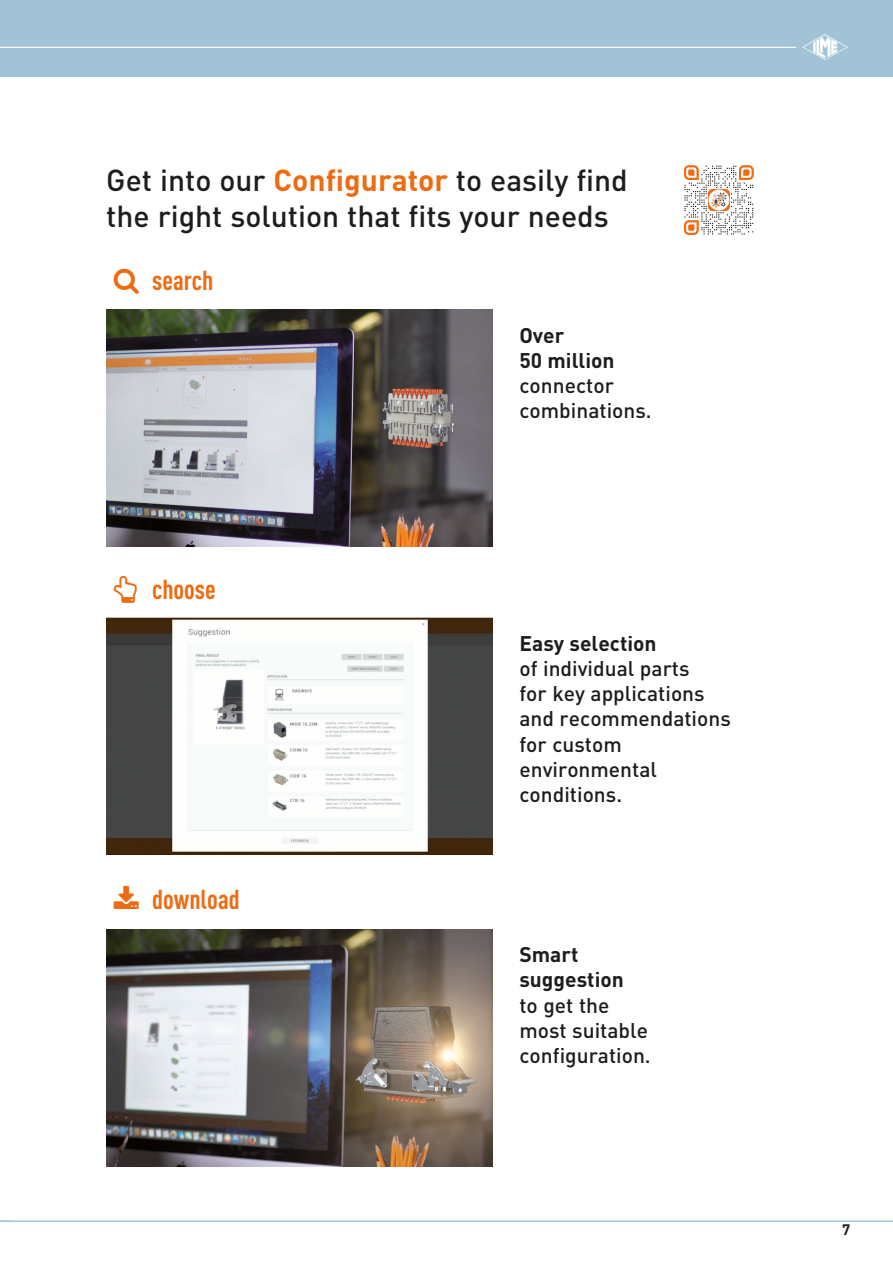
<style>
.page{position:relative;width:893px;height:1263px;background:#fff}
.page>*{position:absolute;margin:0;border:0;box-sizing:border-box;transform-origin:0 0}
.t1{font:36px "Ilme Simboli";color:#fff}
._00_punto_elenco{font:500 30px/36px "DIN Pro";color:#1d1d1b}
._00_tabul2{font:700 condensed 27px "DIN Pro";color:#ed6c12}
._00_punto_elenco-2{font:500 21px/25.2px "DIN Pro";color:#1d1d1b}
.t2{font:700 15px "DIN Pro";color:#1d1d1b}
.s1{font-weight:700;color:#ed6c12}
.s2{font-weight:700}
</style>
<div class="page">
<hr style="left:0;top:1220px;width:893px;height:2px;background:#a2c3d6">
<div style="left:0;top:0;width:893px;height:77px;background:#a2c3d6"></div>
<hr style="left:0;top:47px;width:796px;height:1px;background:#fff">
<svg style="left:684px;top:165px;width:70px;height:70px"></svg>
<img style="left:106px;top:310px;width:387px;height:237px">
<img style="left:106px;top:617px;width:387px;height:237px">
<img style="left:106px;top:929px;width:387px;height:237px">
<p class="_00_punto_elenco" style="left:106px;top:159px;width:523px">Get into our <span class="s1">Configurator</span> to easily find the right solution that fits your needs</p>
<p class="_00_tabul2" style="left:152px;top:260px;width:63px">search</p>
<p class="_00_tabul2" style="left:152px;top:569px;width:65px">choose</p>
<p class="_00_tabul2" style="left:152px;top:879px;width:89px">download</p>
<p class="_00_punto_elenco-2" style="left:519px;top:320px;width:134px"><span class="s2">Over<br>50 million </span>connector combinations.</p>
<p class="_00_punto_elenco-2" style="left:519px;top:628px;width:213px"><span class="s2">Easy selection<br></span>of individual parts<br>for key applications and recommendations for custom environmental conditions.</p>
<p class="_00_punto_elenco-2" style="left:519px;top:940px;width:133px"><span class="s2">Smart suggestion<br></span>to get the most suitable configuration.</p>
<h1 class="t1" style="left:801px;top:26px;width:50px">i</h1>
<p class="t2" style="left:842px;top:1217px;width:10px">7</p>
</div>
